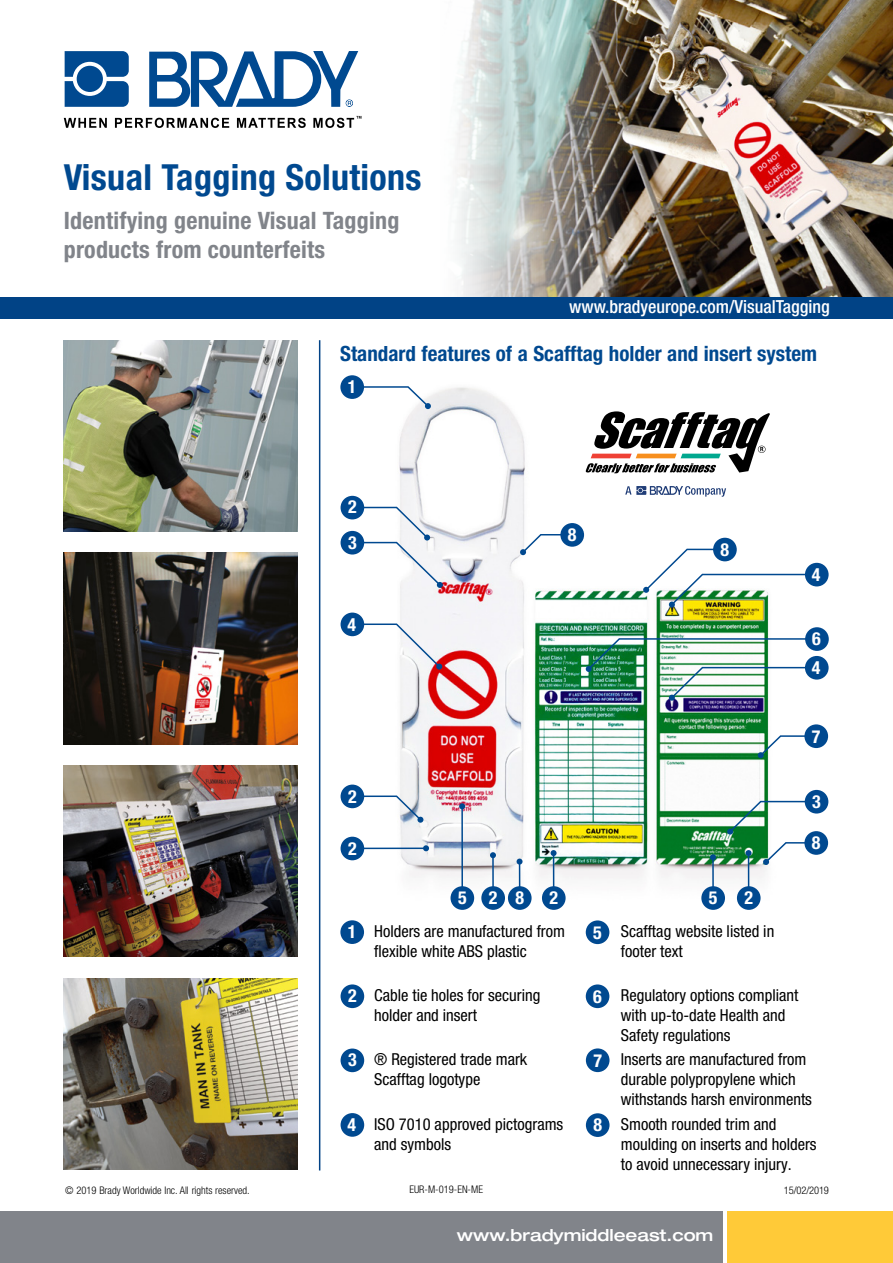
<style>
.page{position:relative;width:893px;height:1263px;background:#fff}
.page>*{position:absolute;margin:0;border:0;box-sizing:border-box;transform-origin:0 0}
.t1{font:700 condensed 36px "Helvetica Neue LT Pro";letter-spacing:.01em;color:#004990}
.t2{font:700 condensed 24px/28.8px "Helvetica Neue LT Pro";letter-spacing:.01em;color:#81848a}
.t3{font:700 condensed 21px "Helvetica Neue LT Pro";color:#004990}
.t4{font:500 condensed 18px "Helvetica Neue LT Pro";color:#fff}
.t5{font:700 condensed 18px "Helvetica Neue LT Pro";color:#fff}
.t6{font:condensed 16.5px/19.8px "Helvetica Neue LT Pro";color:#000}
.t7{font:500 expanded 16.5px "Helvetica Neue LT Pro";color:#fff}
.t8{font:300 condensed 10.5px "Helvetica Neue LT Pro";color:#000}
.s1{font-weight:700;font-size:18px;color:#fff}
</style>
<div class="page">
<img style="left:438px;top:0;width:455px;height:298px">
<div style="left:0;top:298px;width:893px;height:21px;background:#014386"></div>
<hr style="left:319px;top:340px;width:1px;height:830px;background:#014386">
<div style="left:0;top:1212px;width:723px;height:51px;background:#81848a"></div>
<div style="left:727px;top:1212px;width:166px;height:51px;background:#ffca38"></div>
<svg style="left:65px;top:51px;width:64px;height:56px"></svg>
<svg style="left:149px;top:51px;width:209px;height:56px"></svg>
<svg style="left:64px;top:118px;width:43px;height:10px"></svg>
<svg style="left:115px;top:118px;width:114px;height:10px"></svg>
<svg style="left:237px;top:118px;width:69px;height:10px"></svg>
<svg style="left:313px;top:116px;width:48px;height:12px"></svg>
<div style="left:340px;top:920px;width:24px;height:24px;background:#004990;border-radius:50%"></div>
<div style="left:341px;top:984px;width:23px;height:24px;background:#004990;border-radius:50%"></div>
<div style="left:341px;top:1048px;width:23px;height:24px;background:#004990;border-radius:50%"></div>
<div style="left:341px;top:1113px;width:23px;height:24px;background:#004990;border-radius:50%"></div>
<div style="left:586px;top:920px;width:23px;height:24px;background:#004990;border-radius:50%"></div>
<div style="left:586px;top:1048px;width:23px;height:24px;background:#004990;border-radius:50%"></div>
<div style="left:586px;top:984px;width:23px;height:24px;background:#004990;border-radius:50%"></div>
<div style="left:586px;top:1113px;width:23px;height:24px;background:#004990;border-radius:50%"></div>
<img style="left:64px;top:553px;width:234px;height:191px">
<img style="left:64px;top:340px;width:234px;height:191px">
<img style="left:391px;top:387px;width:378px;height:520px">
<svg style="left:360px;top:386px;width:71px;height:23px"></svg>
<div style="left:340px;top:375px;width:24px;height:24px;background:#004990;border-radius:50%"></div>
<svg style="left:361px;top:623px;width:81px;height:47px"></svg>
<div style="left:341px;top:612px;width:23px;height:24px;background:#004990;border-radius:50%"></div>
<div style="left:341px;top:496px;width:23px;height:23px;background:#004990;border-radius:50%"></div>
<svg style="left:361px;top:795px;width:62px;height:28px"></svg>
<div style="left:341px;top:784px;width:23px;height:24px;background:#004990;border-radius:50%"></div>
<hr style="left:362px;top:847px;width:64px;height:2px;background:#004990">
<svg style="left:423px;top:845px;width:6px;height:6px"></svg>
<div style="left:341px;top:837px;width:23px;height:23px;background:#004990;border-radius:50%"></div>
<hr style="left:492px;top:855px;width:2px;height:33px;background:#004990">
<svg style="left:490px;top:852px;width:6px;height:6px"></svg>
<div style="left:481px;top:886px;width:24px;height:24px;background:#004990;border-radius:50%"></div>
<hr style="left:553px;top:853px;width:1px;height:35px;background:#004990">
<svg style="left:551px;top:850px;width:6px;height:6px"></svg>
<div style="left:542px;top:886px;width:24px;height:24px;background:#004990;border-radius:50%"></div>
<hr style="left:748px;top:853px;width:1px;height:35px;background:#004990">
<svg style="left:745px;top:850px;width:6px;height:6px"></svg>
<div style="left:737px;top:886px;width:24px;height:24px;background:#004990;border-radius:50%"></div>
<svg style="left:361px;top:506px;width:82px;height:82px"></svg>
<div style="left:341px;top:531px;width:23px;height:23px;background:#004990;border-radius:50%"></div>
<div style="left:805px;top:563px;width:24px;height:23px;background:#004990;border-radius:50%"></div>
<div style="left:805px;top:656px;width:24px;height:24px;background:#004990;border-radius:50%"></div>
<svg style="left:727px;top:800px;width:81px;height:35px"></svg>
<div style="left:805px;top:790px;width:23px;height:23px;background:#004990;border-radius:50%"></div>
<hr style="left:461px;top:806px;width:2px;height:82px;background:#004990">
<svg style="left:459px;top:803px;width:6px;height:6px"></svg>
<div style="left:450px;top:886px;width:24px;height:24px;background:#004990;border-radius:50%"></div>
<hr style="left:712px;top:857px;width:2px;height:31px;background:#004990">
<svg style="left:710px;top:854px;width:6px;height:6px"></svg>
<div style="left:701px;top:886px;width:24px;height:24px;background:#004990;border-radius:50%"></div>
<svg style="left:643px;top:548px;width:165px;height:59px"></svg>
<div style="left:713px;top:538px;width:24px;height:23px;background:#004990;border-radius:50%"></div>
<svg style="left:758px;top:735px;width:51px;height:23px"></svg>
<div style="left:804px;top:724px;width:24px;height:24px;background:#004990;border-radius:50%"></div>
<img style="left:586px;top:637px;width:225px;height:64px">
<div style="left:805px;top:627px;width:24px;height:24px;background:#004990;border-radius:50%"></div>
<svg style="left:763px;top:841px;width:50px;height:24px"></svg>
<div style="left:804px;top:831px;width:24px;height:24px;background:#004990;border-radius:50%"></div>
<svg style="left:517px;top:858px;width:6px;height:28px"></svg>
<div style="left:508px;top:886px;width:24px;height:24px;background:#004990;border-radius:50%"></div>
<svg style="left:520px;top:533px;width:47px;height:22px"></svg>
<div style="left:560px;top:523px;width:24px;height:24px;background:#004990;border-radius:50%"></div>
<svg style="left:586px;top:411px;width:184px;height:62px"></svg>
<svg style="left:625px;top:486px;width:101px;height:11px"></svg>
<img style="left:64px;top:765px;width:234px;height:192px">
<img style="left:64px;top:978px;width:234px;height:191px">
<h1 class="t1" style="left:64px;top:155px;width:359px">Visual Tagging Solutions</h1>
<h2 class="t2" style="left:64px;top:206px;width:337px">Identifying genuine Visual Tagging products from counterfeits</h2>
<p class="t4" style="left:569px;top:296px;width:262px">www.bradyeurope.com/VisualTagging</p>
<p class="t3" style="left:340px;top:340px;width:478px">Standard features of a Scafftag holder and insert system</p>
<p class="t5" style="left:348px;top:376px;width:10px">1</p>
<p class="t5" style="left:348px;top:496px;width:10px">2</p>
<p class="t5" style="left:348px;top:532px;width:10px">3</p>
<p class="t5" style="left:348px;top:613px;width:10px">4</p>
<p class="t5" style="left:568px;top:524px;width:10px">8</p>
<p class="t5" style="left:721px;top:538px;width:10px">8</p>
<p class="t5" style="left:812px;top:563px;width:10px">4</p>
<p class="t5" style="left:812px;top:628px;width:10px">6</p>
<p class="t5" style="left:812px;top:656px;width:10px">4</p>
<p class="t5" style="left:812px;top:725px;width:10px">7</p>
<p class="t5" style="left:348px;top:785px;width:10px">2</p>
<p class="t5" style="left:348px;top:837px;width:10px">2</p>
<p class="t5" style="left:812px;top:790px;width:10px">3</p>
<p class="t5" style="left:812px;top:832px;width:10px">8</p>
<p class="t5" style="left:489px;top:887px;width:10px">2</p>
<p class="t5" style="left:549px;top:887px;width:10px">2</p>
<p class="t5" style="left:744px;top:887px;width:10px">2</p>
<p class="t5" style="left:515px;top:887px;width:10px">8</p>
<p class="t5" style="left:458px;top:887px;width:10px">5</p>
<p class="t5" style="left:709px;top:887px;width:10px">5</p>
<p class="t5" style="left:348px;top:921px;width:10px">1</p>
<p class="t5" style="left:348px;top:985px;width:10px">2</p>
<p class="t5" style="left:348px;top:1049px;width:10px">3</p>
<p class="t5" style="left:348px;top:1114px;width:10px">4</p>
<p class="t6" style="left:374px;top:921px;width:192px">Holders are manufactured from flexible white ABS plastic</p>
<p class="t6" style="left:374px;top:985px;width:168px">Cable tie holes for securing holder and insert</p>
<p class="t6" style="left:374px;top:1049px;width:155px">® Registered trade mark<br>Scafftag logotype</p>
<p class="t6" style="left:374px;top:1114px;width:191px">ISO 7010 approved pictograms and symbols</p>
<p class="t5" style="left:593px;top:922px;width:10px">5</p>
<p class="t6" style="left:621px;top:921px;width:155px">Scafftag website listed in footer text</p>
<p class="t6" style="left:621px;top:985px;width:179px;text-indent:-28px"><span class="s1">6</span> Regulatory options compliant with up-to-date Health and<br>Safety regulations</p>
<p class="t5" style="left:593px;top:1049px;width:10px">7</p>
<p class="t6" style="left:621px;top:1049px;width:193px">Inserts are manufactured from durable polypropylene which withstands harsh environments</p>
<p class="t6" style="left:621px;top:1114px;width:197px;text-indent:-27px"><span class="s1">8</span> Smooth rounded trim and moulding on inserts and holders to avoid unnecessary injury.</p>
<p class="t8" style="left:65px;top:1185px;width:186px">© 2019 Brady Worldwide Inc. All rights reserved.</p>
<p class="t8" style="left:409px;top:1183px;width:75px">EUR-M-019-EN-ME</p>
<p class="t8" style="left:784px;top:1184px;width:47px">15/02/2019</p>
<p class="t7" style="left:457px;top:1225px;width:258px">www.bradymiddleeast.com</p>
</div>
